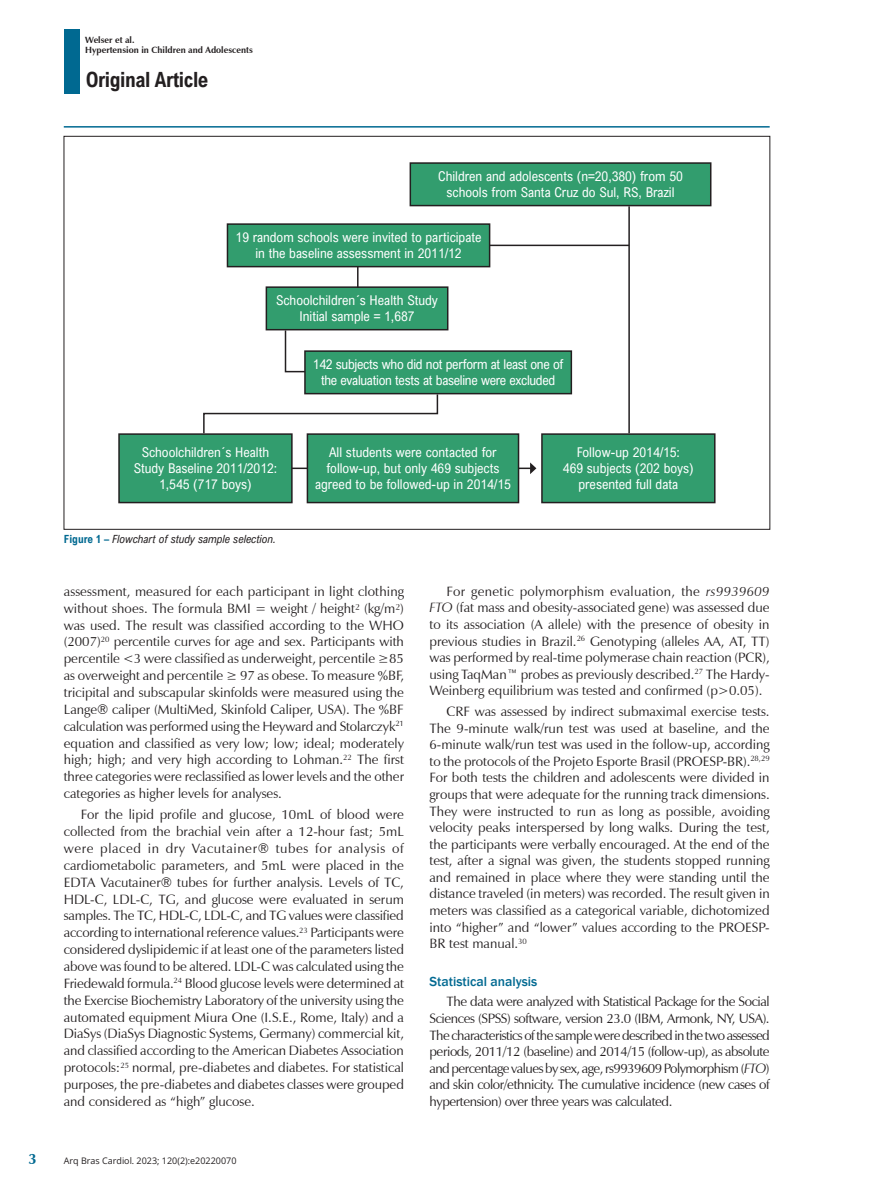
<style>
.page{position:relative;width:893px;height:1191px;background:#fff}
.page>*{position:absolute;margin:0;border:0;box-sizing:border-box;transform-origin:0 0}
.t1{font:700 21px "Arial Nova Cond";letter-spacing:-.02em;color:#231f20}
.t2{font:700 15px "Zapf Humanist 601 BT";color:#006991}
._01-TEXTO_BASICO{font:13.5px/16.8px "Zapf Humanist 601 BT";color:#231f20;text-align:justify}
.t3{font:13.5px/16.2px "Arial Nova Cond";color:#fff;text-align:center}
.t4{font:13.5px/16.2px "Arial Nova Cond";letter-spacing:-.02em;color:#fff;text-align:center}
._03_-_SUBTITULO_PRIN{font:500 13.5px "Franklin Gothic";color:#006991}
._06_-_LEGENDA_FIGURA{font:italic 11.25px "Arial Nova Cond";color:#231f20}
.t5{font:700 9px/10.8px "Zapf Humanist 601 BT";color:#231f20}
.t6{font:9px "Open Sans";color:#231f20}
.s1{font-weight:700;font-style:normal;color:#006991}
.s2{font-style:italic}
</style>
<div class="page">
<hr style="left:64px;top:126px;width:706px;height:2px;background:#006991">
<div style="left:64px;top:29px;width:16px;height:65px;background:#006991"></div>
<svg style="left:203px;top:394px;width:236px;height:41px"></svg>
<svg style="left:284px;top:330px;width:44px;height:43px"></svg>
<div style="left:410px;top:163px;width:301px;height:43px;background:#329d6e"></div>
<div style="left:410px;top:162px;width:301px;height:44px;border:2px solid #231f20"></div>
<div style="left:227px;top:224px;width:263px;height:43px;background:#329d6e"></div>
<div style="left:227px;top:223px;width:263px;height:44px;border:2px solid #231f20"></div>
<div style="left:119px;top:434px;width:173px;height:68px;background:#329d6e"></div>
<div style="left:118px;top:433px;width:175px;height:70px;border:2px solid #231f20"></div>
<div style="left:542px;top:434px;width:173px;height:68px;background:#329d6e"></div>
<div style="left:541px;top:433px;width:174px;height:70px;border:2px solid #231f20"></div>
<div style="left:307px;top:434px;width:211px;height:68px;background:#329d6e"></div>
<div style="left:307px;top:433px;width:212px;height:70px;border:2px solid #231f20"></div>
<div style="left:305px;top:351px;width:266px;height:43px;background:#329d6e"></div>
<div style="left:304px;top:350px;width:268px;height:44px;border:2px solid #231f20"></div>
<div style="left:266px;top:287px;width:182px;height:43px;background:#329d6e"></div>
<div style="left:266px;top:286px;width:182px;height:44px;border:2px solid #231f20"></div>
<svg style="left:519px;top:462px;width:17px;height:12px"></svg>
<svg style="left:292px;top:467px;width:16px;height:2px"></svg>
<hr style="left:357px;top:266px;width:2px;height:22px;background:#231f20">
<hr style="left:628px;top:206px;width:2px;height:227px;background:#231f20">
<hr style="left:489px;top:245px;width:140px;height:1px;background:#231f20">
<p class="t5" style="left:85px;top:34px;width:169px">Welser et al.<br>Hypertension in Children and Adolescents</p>
<h1 class="t1" style="left:86px;top:67px;width:124px">Original Article</h1>
<p class="t2" style="left:29px;top:1149px;width:10px">3</p>
<p class="t3" style="left:438px;top:168px;width:246px">Children and adolescents (n=20,380) from 50 schools from Santa Cruz do Sul, RS, Brazil</p>
<p class="t3" style="left:236px;top:229px;width:247px">19 random schools were invited to participate in the baseline assessment in 2011/12</p>
<p class="t3" style="left:276px;top:292px;width:163px">Schoolchildren´s Health Study<br>Initial sample = 1,687</p>
<p class="t4" style="left:313px;top:356px;width:252px">142 subjects who did not perform at least one of the evaluation tests at baseline were excluded</p>
<p class="t3" style="left:134px;top:444px;width:145px">Schoolchildren´s Health<br>Study Baseline 2011/2012:<br>1,545 (717 boys)</p>
<p class="t3" style="left:577px;top:444px;width:105px">Follow-up 2014/15:</p>
<p class="t3" style="left:315px;top:444px;width:197px">All students were contacted for follow-up, but only 469 subjects agreed to be followed-up in 2014/15</p>
<p class="t3" style="left:563px;top:460px;width:132px">469 subjects (202 boys)</p>
<p class="t3" style="left:578px;top:476px;width:101px">presented full data</p>
<p class="_06_-_LEGENDA_FIGURA" style="left:64px;top:532px;width:213px"><span class="s1">Figure 1 –</span> Flowchart of study sample selection.</p>
<p class="_01-TEXTO_BASICO" style="left:64px;top:583px;width:342px">assessment, measured for each participant in light clothing without shoes. The formula BMI = weight / height² (kg/m²) was used. The result was classified according to the WHO (2007)<sup>20</sup> percentile curves for age and sex. Participants with percentile &lt;3 were classified as underweight, percentile ≥85 as overweight and percentile ≥ 97 as obese. To measure %BF, tricipital and subscapular skinfolds were measured using the Lange® caliper (MultiMed, Skinfold Caliper, USA). The %BF calculation was performed using the Heyward and Stolarczyk<sup>21 </sup>equation and classified as very low; low; ideal; moderately high; high; and very high according to Lohman.<sup>22</sup> The first three categories were reclassified as lower levels and the other categories as higher levels for analyses.</p>
<p class="_01-TEXTO_BASICO" style="left:64px;top:806px;width:342px;text-indent:17px">For the lipid profile and glucose, 10mL of blood were collected from the brachial vein after a 12-hour fast; 5mL were placed in dry Vacutainer® tubes for analysis of cardiometabolic parameters, and 5mL were placed in the EDTA Vacutainer® tubes for further analysis. Levels of TC, HDL-C, LDL-C, TG, and glucose were evaluated in serum samples. The TC, HDL-C, LDL-C, and TG values were classified according to international reference values.<sup>23</sup> Participants were considered dyslipidemic if at least one of the parameters listed above was found to be altered. LDL-C was calculated using the Friedewald formula.<sup>24</sup> Blood glucose levels were determined at the Exercise Biochemistry Laboratory of the university using the automated equipment Miura One (I.S.E., Rome, Italy) and a DiaSys (DiaSys Diagnostic Systems, Germany) commercial kit, and classified according to the American Diabetes Association protocols:<sup>25</sup> normal, pre-diabetes and diabetes. For statistical purposes, the pre-diabetes and diabetes classes were grouped and considered as “high” glucose.</p>
<p class="t6" style="left:64px;top:1154px;width:174px">Arq Bras Cardiol. 2023; 120(2):e20220070</p>
<p class="_01-TEXTO_BASICO" style="left:429px;top:583px;width:342px;text-indent:17px">For genetic polymorphism evaluation, the <span class="s2">rs9939609<br>FTO</span> (fat mass and obesity-associated gene) was assessed due to its association (A allele) with the presence of obesity in previous studies in Brazil.<sup>26</sup> Genotyping (alleles AA, AT, TT) was performed by real-time polymerase chain reaction (PCR), using TaqMan™ probes as previously described.<sup>27</sup> The Hardy-Weinberg equilibrium was tested and confirmed (p&gt;0.05).</p>
<p class="_01-TEXTO_BASICO" style="left:429px;top:703px;width:342px;text-indent:17px">CRF was assessed by indirect submaximal exercise tests.<br>The 9-minute walk/run test was used at baseline, and the 6-minute walk/run test was used in the follow-up, according to the protocols of the Projeto Esporte Brasil (PROESP-BR).<sup>28,29<br></sup>For both tests the children and adolescents were divided in groups that were adequate for the running track dimensions.<br>They were instructed to run as long as possible, avoiding velocity peaks interspersed by long walks. During the test, the participants were verbally encouraged. At the end of the test, after a signal was given, the students stopped running and remained in place where they were standing until the distance traveled (in meters) was recorded. The result given in meters was classified as a categorical variable, dichotomized into “higher” and “lower” values according to the PROESP-BR test manual.<sup>30</sup></p>
<p class="_03_-_SUBTITULO_PRIN" style="left:429px;top:972px;width:109px">Statistical analysis</p>
<p class="_01-TEXTO_BASICO" style="left:429px;top:993px;width:342px;text-indent:17px">The data were analyzed with Statistical Package for the Social Sciences (SPSS) software, version 23.0 (IBM, Armonk, NY, USA).<br>The characteristics of the sample were described in the two assessed periods, 2011/12 (baseline) and 2014/15 (follow-up), as absolute and percentage values by sex, age, rs9939609 Polymorphism (<span class="s2">FTO</span>) and skin color/ethnicity. The cumulative incidence (new cases of hypertension) over three years was calculated.</p>
</div>
